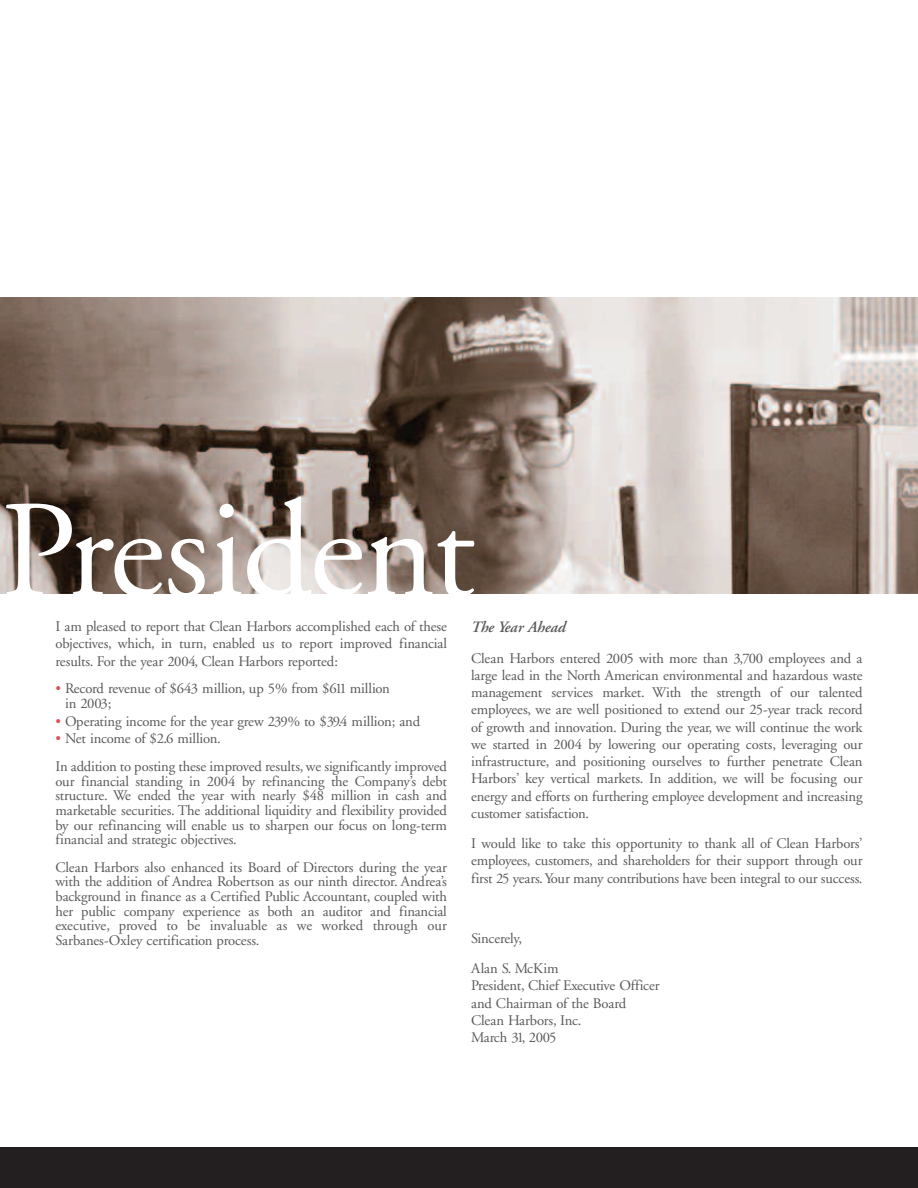
<style>
.page{position:relative;width:918px;height:1188px;background:#fff}
.page>*{position:absolute;margin:0;border:0;box-sizing:border-box;transform-origin:0 0}
.t1{font:138px "Adobe Garamond";letter-spacing:-.015em;color:#fff}
.t2{font:italic 600 15.75px "Adobe Garamond";letter-spacing:-.01em;color:#57585a}
.t3{font:14.7px/17.2px "Adobe Garamond";letter-spacing:-.015em;color:#57585a;text-align:justify}
.s1{color:#db525d}
</style>
<div class="page">
<img style="left:0;top:297px;width:918px;height:297px">
<div style="left:0;top:1148px;width:918px;height:40px;background:#231f20"></div>
<h1 class="t1" style="left:1px;top:496px;width:476px">President</h1>
<p class="t3" style="left:56px;top:619px;width:393px">I am pleased to report that Clean Harbors accomplished each of these objectives, which, in turn, enabled us to report improved financial results. For the year 2004, Clean Harbors reported:</p>
<p class="t3" style="left:65px;top:682px;width:326px;line-height:14.7px;text-indent:-10px"><span class="s1">•</span> Record revenue of $643 million, up 5% from $611 million in 2003;</p>
<p class="t3" style="left:55px;top:714px;width:366px"><span class="s1">•</span> Operating income for the year grew 239% to $39.4 million; and</p>
<p class="t3" style="left:55px;top:726px;width:393px;line-height:27.6px"><span class="s1">•</span> Net income of $2.6 million.<br>In addition to posting these improved results, we significantly improved</p>
<p class="t3" style="left:55px;top:775px;width:393px;line-height:14.5px">our financial standing in 2004 by refinancing the Company’s debt structure. We ended the year with nearly $48 million in cash and marketable securities. The additional liquidity and flexibility provided by our refinancing will enable us to sharpen our focus on long-term financial and strategic objectives.</p>
<p class="t3" style="left:55px;top:861px;width:393px;line-height:14.5px">Clean Harbors also enhanced its Board of Directors during the year with the addition of Andrea Robertson as our ninth director. Andrea’s background in finance as a Certified Public Accountant, coupled with her public company experience as both an auditor and financial executive, proved to be invaluable as we worked through our Sarbanes-Oxley certification process.</p>
<p class="t2" style="left:471px;top:621px;width:96px">The Year Ahead</p>
<p class="t3" style="left:471px;top:651px;width:393px">Clean Harbors entered 2005 with more than 3,700 employees and a large lead in the North American environmental and hazardous waste management services market. With the strength of our talented employees, we are well positioned to extend our 25-year track record of growth and innovation. During the year, we will continue the work we started in 2004 by lowering our operating costs, leveraging our infrastructure, and positioning ourselves to further penetrate Clean Harbors’ key vertical markets. In addition, we will be focusing our energy and efforts on furthering employee development and increasing customer satisfaction.</p>
<p class="t3" style="left:471px;top:836px;width:393px">I would like to take this opportunity to thank all of Clean Harbors’ employees, customers, and shareholders for their support through our first 25 years. Your many contributions have been integral to our success.</p>
<p class="t3" style="left:471px;top:924px;width:89px;line-height:30.2px">Sincerely,<br>Alan S. McKim</p>
<p class="t3" style="left:471px;top:978px;width:190px;text-align:left">President, Chief Executive Officer and Chairman of the Board<br>Clean Harbors, Inc.<br>March 31, 2005</p>
</div>
